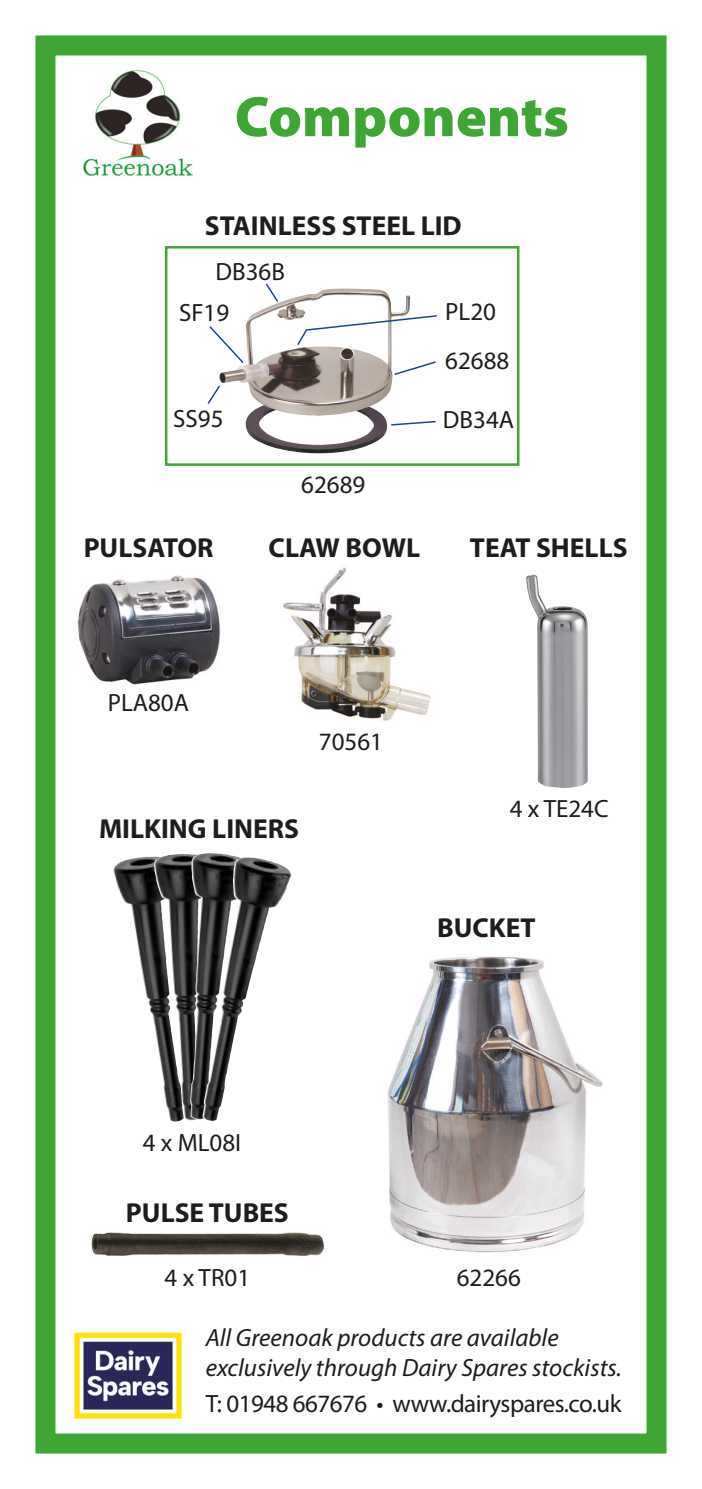
<style>
.page{position:relative;width:702px;height:1489px;background:#fff}
.page>*{position:absolute;margin:0;border:0;box-sizing:border-box;transform-origin:0 0}
.t1{font:900 57.5px "Myriad Pro";color:#3fa535}
.t2{font:700 27.5px "Myriad Pro";color:#1d1d1b}
.t3{font:italic 25px/30px "Myriad Pro";color:#1d1d1b}
.t4{font:25px "Myriad Pro";color:#1d1d1b}
.t5{font:25px "Myriad Pro";letter-spacing:-.02em;color:#1d1d1b}
</style>
<div class="page">
<div style="left:35px;top:35px;width:631px;height:1418px;border:20px solid #3fa535"></div>
<img style="left:77px;top:575px;width:143px;height:110px">
<img style="left:387px;top:956px;width:216px;height:297px">
<img style="left:83px;top:70px;width:110px;height:106px">
<img style="left:55px;top:1313px;width:146px;height:120px">
<div style="left:165px;top:246px;width:354px;height:220px;border:2px solid #3fa535"></div>
<img style="left:245px;top:416px;width:142px;height:37px">
<img style="left:219px;top:288px;width:174px;height:128px">
<svg style="left:391px;top:420px;width:45px;height:6px"></svg>
<svg style="left:296px;top:314px;width:141px;height:33px"></svg>
<svg style="left:394px;top:361px;width:42px;height:14px"></svg>
<svg style="left:209px;top:324px;width:36px;height:41px"></svg>
<svg style="left:207px;top:384px;width:14px;height:21px"></svg>
<svg style="left:264px;top:283px;width:16px;height:20px"></svg>
<img style="left:113px;top:856px;width:66px;height:266px">
<img style="left:154px;top:854px;width:40px;height:267px">
<img style="left:190px;top:853px;width:47px;height:267px">
<img style="left:202px;top:857px;width:89px;height:264px">
<img style="left:283px;top:567px;width:147px;height:154px">
<img style="left:526px;top:574px;width:61px;height:214px">
<img style="left:91px;top:1232px;width:234px;height:24px">
<p class="t1" style="left:235px;top:78px;width:335px">Components</p>
<p class="t2" style="left:205px;top:207px;width:258px">STAINLESS STEEL LID</p>
<p class="t4" style="left:215px;top:256px;width:71px">DB36B</p>
<p class="t4" style="left:179px;top:297px;width:52px">SF19</p>
<p class="t4" style="left:445px;top:296px;width:52px">PL20</p>
<p class="t4" style="left:173px;top:403px;width:52px">SS95</p>
<p class="t2" style="left:84px;top:530px;width:131px">PULSATOR</p>
<p class="t4" style="left:301px;top:469px;width:66px">62689</p>
<p class="t2" style="left:268px;top:530px;width:153px">CLAW BOWL</p>
<p class="t4" style="left:445px;top:345px;width:66px">62688</p>
<p class="t4" style="left:443px;top:404px;width:73px">DB34A</p>
<p class="t2" style="left:470px;top:530px;width:159px">TEAT SHELLS</p>
<p class="t4" style="left:108px;top:687px;width:83px">PLA80A</p>
<p class="t4" style="left:319px;top:726px;width:66px">70561</p>
<p class="t2" style="left:99px;top:810px;width:201px">MILKING LINERS</p>
<p class="t4" style="left:509px;top:793px;width:100px">4 x TE24C</p>
<p class="t2" style="left:437px;top:910px;width:100px">BUCKET</p>
<p class="t4" style="left:143px;top:1127px;width:100px">4 x ML08I</p>
<p class="t2" style="left:126px;top:1194px;width:164px">PULSE TUBES</p>
<p class="t4" style="left:165px;top:1261px;width:87px">4 x TR01</p>
<p class="t4" style="left:457px;top:1261px;width:66px">62266</p>
<p class="t3" style="left:206px;top:1322px;width:417px">All Greenoak products are available exclusively through Dairy Spares stockists.</p>
<p class="t5" style="left:206px;top:1387px;width:417px">T: 01948 667676 • www.dairyspares.co.uk</p>
</div>
